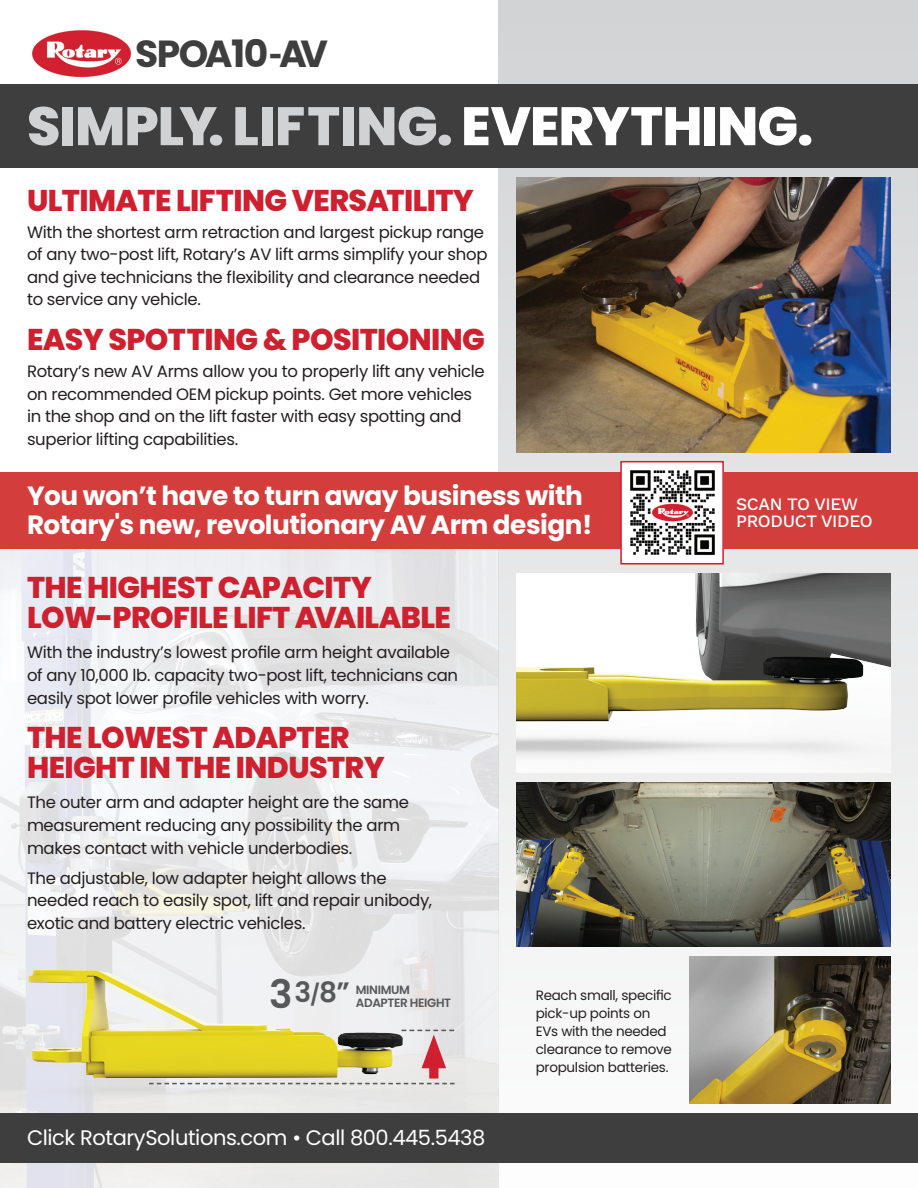
<style>
.page{position:relative;width:918px;height:1188px;background:#fff}
.page>*{position:absolute;margin:0;border:0;box-sizing:border-box;transform-origin:0 0}
.t1{font:800 54px "Poppins";letter-spacing:-.02em;color:#d1d2d4}
.t2{font:700 37.65px "Poppins";letter-spacing:-.04em;color:#3e3e3f}
.t3{font:800 30px/30px "Poppins";letter-spacing:-.02em;color:#cf202f}
.t4{font:600 28.05px "Poppins";color:#57585a}
.t5{font:700 26.4px/29px "Poppins";letter-spacing:-.02em;color:#fff}
.t6{font:21px "Poppins";letter-spacing:-.02em;color:#fff}
.t7{font:500 17.4px/17.4px "Work Sans";letter-spacing:-.02em;color:#fff}
.t8{font:16.5px/22.5px "Poppins";letter-spacing:-.02em;color:#231f20}
.t9{font:13.5px/18px "Poppins";letter-spacing:-.02em;color:#231f20}
.t10{font:600 12px "Poppins";letter-spacing:-.03em;color:#57585a}
.s1{font-size:31.2px}
.s2{color:#fff}
.s3{font-size:39.3px}
.s4{font-size:20.55px}
</style>
<div class="page">
<img style="left:0;top:549px;width:499px;height:639px">
<svg style="left:499px;top:0;width:419px;height:1163px"></svg>
<div style="left:0;top:473px;width:918px;height:76px;background:#d33d3c"></div>
<div style="left:0;top:84px;width:918px;height:84px;background:#3e3e3f"></div>
<img style="left:516px;top:177px;width:375px;height:276px">
<img style="left:623px;top:464px;width:98px;height:98px">
<div style="left:620px;top:461px;width:104px;height:104px;border:2px solid #cf202f"></div>
<img style="left:516px;top:573px;width:375px;height:200px">
<img style="left:18px;top:941px;width:413px;height:171px">
<img style="left:689px;top:956px;width:202px;height:148px">
<img style="left:516px;top:783px;width:375px;height:164px">
<svg style="left:149px;top:1083px;width:306px;height:1px"></svg>
<div style="left:429px;top:1054px;width:9px;height:25px;background:#cf202f"></div>
<svg style="left:402px;top:1030px;width:52px;height:38px"></svg>
<div style="left:0;top:1113px;width:918px;height:49px;background:#3e3e3f"></div>
<img style="left:32px;top:30px;width:99px;height:48px">
<h2 class="t2" style="left:135px;top:32px;width:195px">SPOA10<span class="s1">-</span>AV</h2>
<h1 class="t1" style="left:27px;top:95px;width:788px">SIMPLY. LIFTING. <span class="s2">EVERYTHING.</span></h1>
<h3 class="t3" style="left:27px;top:185px;width:448px">ULTIMATE LIFTING VERSATILITY</h3>
<p class="t8" style="left:27px;top:221px;width:462px">With the shortest arm retraction and largest pickup range of any two-post lift, Rotary’s AV lift arms simplify your shop and give technicians the flexibility and clearance needed to service any vehicle.</p>
<h3 class="t3" style="left:27px;top:325px;width:460px">EASY SPOTTING &amp; POSITIONING</h3>
<p class="t8" style="left:27px;top:360px;width:459px">Rotary’s new AV Arms allow you to properly lift any vehicle on recommended OEM pickup points. Get more vehicles in the shop and on the lift faster with easy spotting and superior lifting capabilities.</p>
<h3 class="t5" style="left:27px;top:481px;width:567px">You won’t have to turn away business with<br>Rotary's new, revolutionary AV Arm design!</h3>
<h3 class="t3" style="left:27px;top:573px;width:425px">THE HIGHEST CAPACITY<br>LOW-PROFILE LIFT AVAILABLE</h3>
<p class="t8" style="left:27px;top:642px;width:433px">With the industry’s lowest profile arm height available of any 10,000 lb. capacity two-post lift, technicians can easily spot lower profile vehicles with worry.</p>
<h3 class="t3" style="left:27px;top:723px;width:359px">THE LOWEST ADAPTER<br>HEIGHT IN THE INDUSTRY</h3>
<p class="t8" style="left:27px;top:792px;width:384px">The outer arm and adapter height are the same measurement reducing any possibility the arm makes contact with vehicle underbodies.</p>
<p class="t8" style="left:27px;top:867px;width:407px">The adjustable, low adapter height allows the needed reach to easily spot, lift and repair unibody, exotic and battery electric vehicles.</p>
<h3 class="t4" style="left:269px;top:976px;width:82px"><span class="s3">3</span>3<span class="s4">/</span>8”</h3>
<p class="t10" style="left:356px;top:983px;width:56px">MINIMUM</p>
<p class="t10" style="left:356px;top:996px;width:97px">ADAPTER HEIGHT</p>
<p class="t6" style="left:27px;top:1126px;width:460px">Click RotarySolutions.com • Call 800.445.5438</p>
<p class="t9" style="left:536px;top:986px;width:138px">Reach small, specific pick-up points on<br>EVs with the needed clearance to remove propulsion batteries.</p>
<p class="t7" style="left:736px;top:496px;width:138px">SCAN TO VIEW<br>PRODUCT VIDEO</p>
</div>
